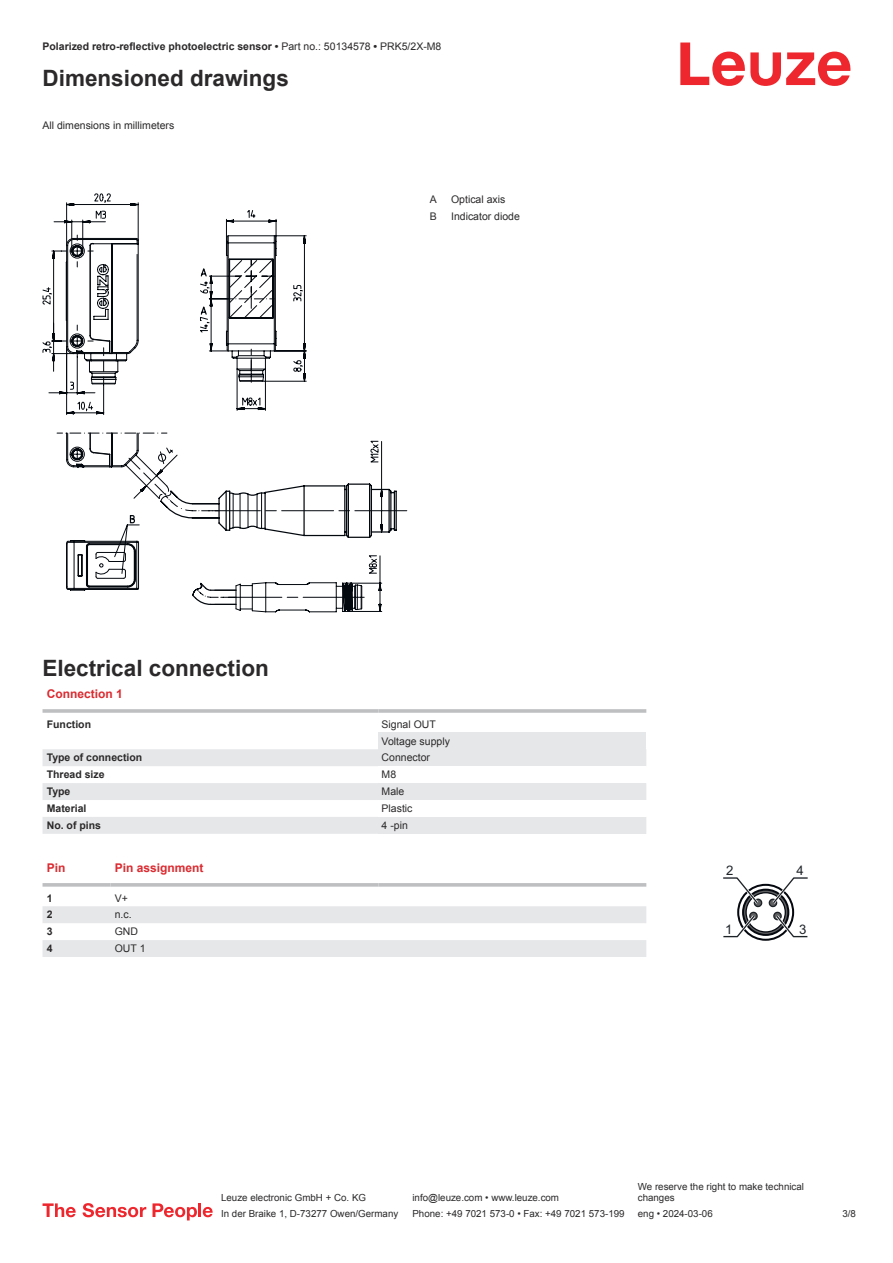
<style>
.page{position:relative;width:893px;height:1263px;background:#fff}
.page>*{position:absolute;margin:0;border:0;box-sizing:border-box;transform-origin:0 0}
.t1{font:700 22.5px "Arial";color:#2b292a}
.t2{font:13.2px "Arial";color:#1e2328}
.t3{font:700 12px "Arial";color:#db2a30}
.t4{font:700 10.5px "Arial";color:#2b292a}
.t5{font:10.5px/17px "Arial";color:#2b292a}
.t6{font:9.75px/11.7px "Arial";color:#2b292a}
.s1{font-weight:400}
</style>
<div class="page">
<svg style="left:680px;top:43px;width:170px;height:43px"></svg>
<svg style="left:43px;top:749px;width:335px;height:85px;fill:#e6e7e9"></svg>
<hr style="left:43px;top:709px;width:335px;height:4px;background:#bdbfc1">
<hr style="left:378px;top:709px;width:268px;height:4px;background:#c8cacb">
<div style="left:378px;top:732px;width:268px;height:17px;background:#e6e7e9"></div>
<div style="left:378px;top:749px;width:268px;height:17px;background:#e6e7e9"></div>
<div style="left:378px;top:783px;width:268px;height:17px;background:#e6e7e9"></div>
<div style="left:378px;top:817px;width:268px;height:17px;background:#e6e7e9"></div>
<svg style="left:43px;top:906px;width:603px;height:51px"></svg>
<svg style="left:43px;top:883px;width:68px;height:4px"></svg>
<svg style="left:111px;top:883px;width:267px;height:4px"></svg>
<svg style="left:378px;top:883px;width:268px;height:4px"></svg>
<svg style="left:723px;top:877px;width:85px;height:64px"></svg>
<svg style="left:43px;top:1203px;width:33px;height:14px"></svg>
<svg style="left:83px;top:1203px;width:63px;height:14px"></svg>
<svg style="left:153px;top:1203px;width:44px;height:17px"></svg>
<hr style="left:198px;top:1203px;width:3px;height:14px;background:#ed272d">
<svg style="left:203px;top:1207px;width:10px;height:10px"></svg>
<svg style="left:235px;top:606px;width:128px;height:6px"></svg>
<svg style="left:192px;top:596px;width:190px;height:10px"></svg>
<svg style="left:43px;top:193px;width:364px;height:403px"></svg>
<p class="t4" style="left:43px;top:43px;width:400px">Polarized retro-reflective photoelectric sensor • <span class="s1">Part no.: 50134578</span> • <span class="s1">PRK5/2X-M8</span></p>
<h1 class="t1" style="left:43px;top:70px;width:248px">Dimensioned drawings</h1>
<p class="t5" style="left:43px;top:117px;width:133px">All dimensions in millimeters</p>
<p class="t5" style="left:430px;top:192px;width:9px">A</p>
<p class="t5" style="left:451px;top:192px;width:56px">Optical axis</p>
<p class="t5" style="left:430px;top:209px;width:9px">B</p>
<p class="t5" style="left:451px;top:209px;width:70px">Indicator diode</p>
<h1 class="t1" style="left:43px;top:660px;width:228px">Electrical connection</h1>
<p class="t3" style="left:47px;top:690px;width:78px">Connection 1</p>
<p class="t4" style="left:47px;top:720px;width:46px">Function</p>
<p class="t5" style="left:382px;top:716px;width:70px">Signal OUT<br>Voltage supply</p>
<p class="t4" style="left:47px;top:754px;width:97px">Type of connection</p>
<p class="t5" style="left:382px;top:750px;width:50px">Connector</p>
<p class="t4" style="left:47px;top:771px;width:59px">Thread size</p>
<p class="t5" style="left:382px;top:767px;width:16px">M8</p>
<p class="t4" style="left:47px;top:788px;width:25px">Type</p>
<p class="t5" style="left:382px;top:784px;width:24px">Male</p>
<p class="t4" style="left:47px;top:804px;width:41px">Material</p>
<p class="t5" style="left:382px;top:801px;width:32px">Plastic</p>
<p class="t4" style="left:47px;top:821px;width:56px">No. of pins</p>
<p class="t5" style="left:382px;top:818px;width:28px">4 -pin</p>
<p class="t3" style="left:47px;top:863px;width:20px">Pin</p>
<p class="t3" style="left:115px;top:863px;width:90px">Pin assignment</p>
<p class="t4" style="left:47px;top:894px;width:7px">1</p>
<p class="t5" style="left:115px;top:890px;width:15px">V+</p>
<p class="t4" style="left:47px;top:911px;width:7px">2</p>
<p class="t5" style="left:115px;top:907px;width:18px">n.c.</p>
<p class="t4" style="left:47px;top:928px;width:7px">3</p>
<p class="t5" style="left:115px;top:924px;width:25px">GND</p>
<p class="t4" style="left:47px;top:945px;width:7px">4</p>
<p class="t5" style="left:115px;top:941px;width:32px">OUT 1</p>
<h2 class="t2" style="left:726px;top:863px;width:9px">2</h2>
<h2 class="t2" style="left:796px;top:863px;width:9px">4</h2>
<h2 class="t2" style="left:725px;top:922px;width:9px">1</h2>
<h2 class="t2" style="left:799px;top:922px;width:9px">3</h2>
<p class="t6" style="left:221px;top:1193px;width:146px">Leuze electronic GmbH + Co. KG</p>
<p class="t6" style="left:412px;top:1193px;width:148px">info@leuze.com • www.leuze.com</p>
<p class="t6" style="left:638px;top:1181px;width:168px">We reserve the right to make technical changes</p>
<p class="t6" style="left:221px;top:1209px;width:179px">In der Braike 1, D-73277 Owen/Germany</p>
<p class="t6" style="left:412px;top:1209px;width:214px">Phone: +49 7021 573-0 • Fax: +49 7021 573-199</p>
<p class="t6" style="left:638px;top:1209px;width:76px">eng • 2024-03-06</p>
<p class="t6" style="left:842px;top:1209px;width:15px">3 /8</p>
</div>
